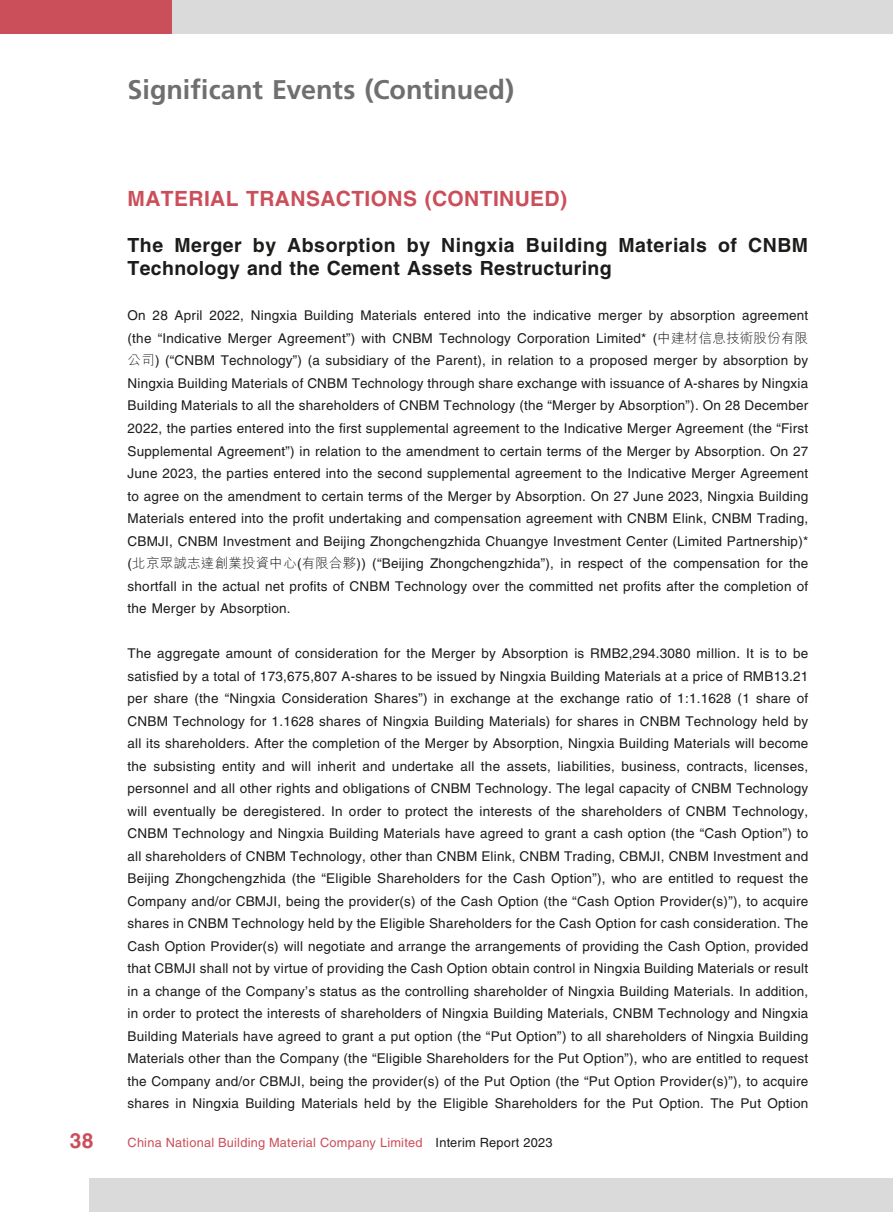
<style>
.page{position:relative;width:893px;height:1212px;background:#fff}
.page>*{position:absolute;margin:0;border:0;box-sizing:border-box;transform-origin:0 0}
.t1{font:700 27px "Frutiger LT Std";color:#6f6f6f}
.t2{font:700 21px "Helvetica LT Std";letter-spacing:.015em;color:#cb4f5a}
.t3{font:700 19.5px/23.2px "Helvetica LT Std";letter-spacing:.025em;color:#1c1c1b}
.t4{font:13.5px/22.5px "Helvetica LT Std";letter-spacing:.015em;color:#1c1c1b;text-align:justify}
.t5{font:12.75px "Helvetica LT Std";letter-spacing:.02em;color:#cb4f5a}
.s1{font-family:"M Hei HK";font-weight:300}
.s2{color:#1c1c1b}
</style>
<div class="page">
<div style="left:0;top:0;width:893px;height:34px;background:#dadada"></div>
<div style="left:0;top:0;width:171px;height:34px;background:#cb4f5a"></div>
<div style="left:89px;top:1178px;width:804px;height:34px;background:#dadada"></div>
<h1 class="t1" style="left:128px;top:74px;width:388px">Significant Events (Continued)</h1>
<h2 class="t2" style="left:128px;top:186px;width:441px">MATERIAL TRANSACTIONS (CONTINUED)</h2>
<h3 class="t3" style="left:128px;top:233px;width:682px">The Merger by Absorption by Ningxia Building Materials of CNBM<br>Technology and the Cement Assets Restructuring</h3>
<p class="t4" style="left:128px;top:304px;width:682px">On 28 April 2022, Ningxia Building Materials entered into the indicative merger by absorption agreement (the “Indicative Merger Agreement”) with CNBM Technology Corporation Limited* (<span class="s1">中建材信息技術股份有限公司</span>) (“CNBM Technology”) (a subsidiary of the Parent), in relation to a proposed merger by absorption by Ningxia Building Materials of CNBM Technology through share exchange with issuance of A-shares by Ningxia Building Materials to all the shareholders of CNBM Technology (the “Merger by Absorption”). On 28 December 2022, the parties entered into the first supplemental agreement to the Indicative Merger Agreement (the “First Supplemental Agreement”) in relation to the amendment to certain terms of the Merger by Absorption. On 27<br>June 2023, the parties entered into the second supplemental agreement to the Indicative Merger Agreement to agree on the amendment to certain terms of the Merger by Absorption. On 27 June 2023, Ningxia Building Materials entered into the profit undertaking and compensation agreement with CNBM Elink, CNBM Trading, CBMJI, CNBM Investment and Beijing Zhongchengzhida Chuangye Investment Center (Limited Partnership)* (<span class="s1">北京眾誠志達創業投資中心</span>(<span class="s1">有限合夥</span>)) (“Beijing Zhongchengzhida”), in respect of the compensation for the shortfall in the actual net profits of CNBM Technology over the committed net profits after the completion of the Merger by Absorption.</p>
<p class="t4" style="left:128px;top:642px;width:682px">The aggregate amount of consideration for the Merger by Absorption is RMB2,294.3080 million. It is to be satisfied by a total of 173,675,807 A-shares to be issued by Ningxia Building Materials at a price of RMB13.21 per share (the “Ningxia Consideration Shares”) in exchange at the exchange ratio of 1:1. 1628 (1 share of CNBM Technology for 1. 1628 shares of Ningxia Building Materials) for shares in CNBM Technology held by all its shareholders. After the completion of the Merger by Absorption, Ningxia Building Materials will become the subsisting entity and will inherit and undertake all the assets, liabilities, business, contracts, licenses, personnel and all other rights and obligations of CNBM Technology. The legal capacity of CNBM Technology will eventually be deregistered. In order to protect the interests of the shareholders of CNBM Technology, CNBM Technology and Ningxia Building Materials have agreed to grant a cash option (the “Cash Option”) to all shareholders of CNBM Technology, other than CNBM Elink, CNBM Trading, CBMJI, CNBM Investment and Beijing Zhongchengzhida (the “Eligible Shareholders for the Cash Option”), who are entitled to request the Company and/or CBMJI, being the provider(s) of the Cash Option (the “Cash Option Provider(s)”), to acquire shares in CNBM Technology held by the Eligible Shareholders for the Cash Option for cash consideration. The Cash Option Provider(s) will negotiate and arrange the arrangements of providing the Cash Option, provided that CBMJI shall not by virtue of providing the Cash Option obtain control in Ningxia Building Materials or result in a change of the Company’s status as the controlling shareholder of Ningxia Building Materials. In addition, in order to protect the interests of shareholders of Ningxia Building Materials, CNBM Technology and Ningxia Building Materials have agreed to grant a put option (the “Put Option”) to all shareholders of Ningxia Building Materials other than the Company (the “Eligible Shareholders for the Put Option”), who are entitled to request the Company and/or CBMJI, being the provider(s) of the Put Option (the “Put Option Provider(s)”), to acquire shares in Ningxia Building Materials held by the Eligible Shareholders for the Put Option. The Put Option</p>
<h2 class="t2" style="left:70px;top:1127px;width:25px">38</h2>
<p class="t5" style="left:128px;top:1135px;width:426px">China National Building Material Company Limited <span class="s2">Interim Report 2023</span></p>
</div>
